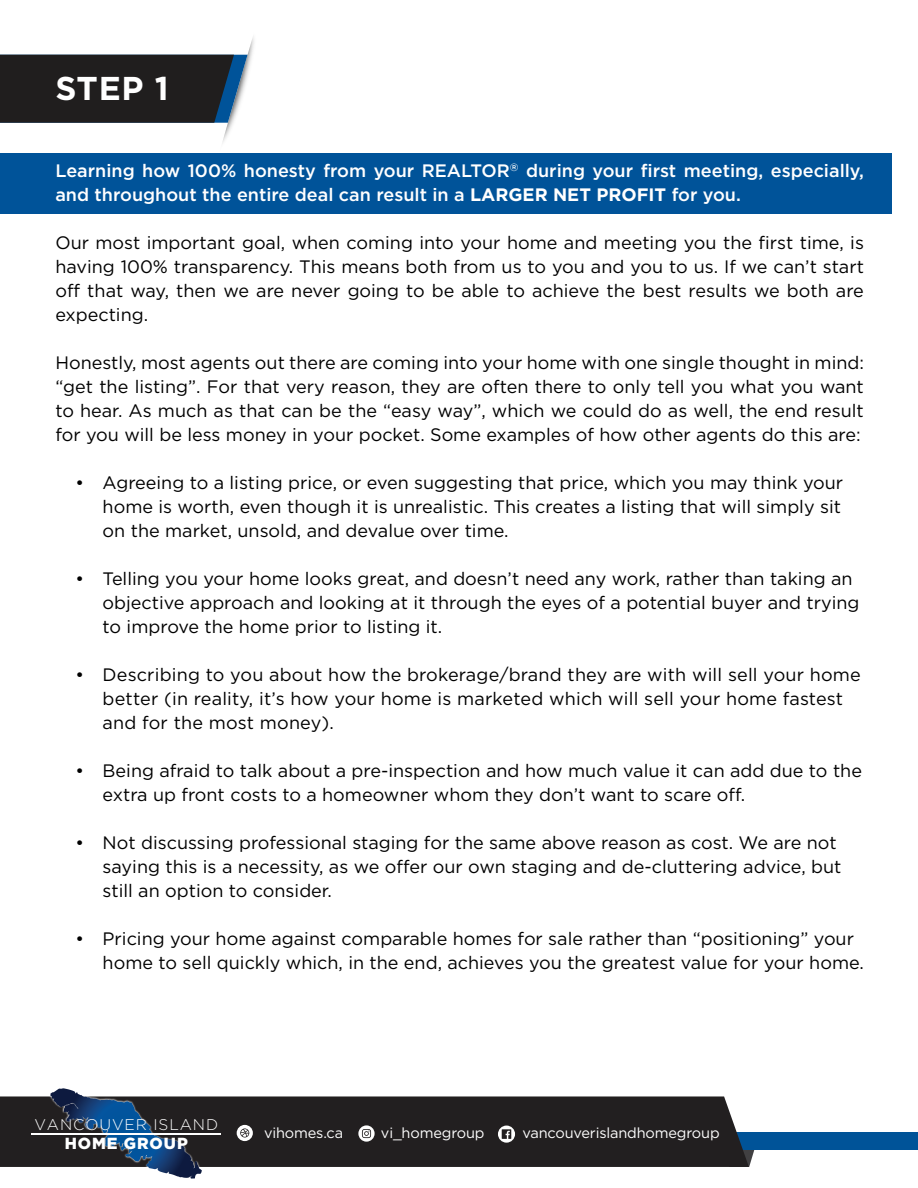
<style>
.page{position:relative;width:918px;height:1188px;background:#fff}
.page>*{position:absolute;margin:0;border:0;box-sizing:border-box;transform-origin:0 0}
.t1{font:700 33px "Gotham Pro";color:#fff}
.t2{font:18px/24px "Gotham Pro";color:#000}
.t3{font:500 18px/24px "Gotham Pro";color:#fff}
.t4{font:900 16.05px "Gotham Pro";letter-spacing:.06em;color:#fff}
.t5{font:300 15.45px "Gotham Pro";letter-spacing:.055em;color:#fff}
.t6{font:14.55px "Gotham Pro";letter-spacing:-.01em;color:#fff}
.s1{font-weight:700}
</style>
<div class="page">
<svg style="left:749px;top:1150px;width:6px;height:17px"></svg>
<div style="left:352px;top:1133px;width:566px;height:17px;background:#005398"></div>
<div style="left:0;top:1096px;width:749px;height:71px;background:#221f20"></div>
<svg style="left:237px;top:1125px;width:16px;height:16px"></svg>
<svg style="left:240px;top:1128px;width:9px;height:10px"></svg>
<svg style="left:358px;top:1125px;width:17px;height:17px"></svg>
<svg style="left:362px;top:1129px;width:9px;height:9px"></svg>
<svg style="left:498px;top:1126px;width:17px;height:17px"></svg>
<svg style="left:502px;top:1129px;width:9px;height:10px"></svg>
<img style="left:48px;top:1096px;width:156px;height:83px">
<svg style="left:50px;top:1088px;width:39px;height:41px;background:#343d54"></svg>
<hr style="left:32px;top:1133px;width:189px;height:1px;background:#fff">
<img style="left:248px;top:37px;width:6px;height:36px">
<svg style="left:0;top:54px;width:248px;height:89px"></svg>
<div style="left:0;top:153px;width:891px;height:61px;background:#005399"></div>
<p class="t1" style="left:55px;top:70px;width:115px">STEP 1</p>
<p class="t3" style="left:55px;top:158px;width:810px">Learning how 100% honesty from your REALTOR<sup>®</sup> during your first meeting, especially, and throughout the entire deal can result in a <span class="s1">LARGER NET PROFIT</span> for you.</p>
<p class="t2" style="left:55px;top:230px;width:810px;text-align:justify">Our most important goal, when coming into your home and meeting you the first time, is having 100% transparency. This means both from us to you and you to us. If we can’t start off that way, then we are never going to be able to achieve the best results we both are expecting.</p>
<p class="t2" style="left:55px;top:350px;width:810px;text-align:justify">Honestly, most agents out there are coming into your home with one single thought in mind: “get the listing”. For that very reason, they are often there to only tell you what you want to hear. As much as that can be the “easy way”, which we could do as well, the end result for you will be less money in your pocket. Some examples of how other agents do this are:</p>
<p class="t2" style="left:103px;top:470px;width:742px;text-indent:-27px">• Agreeing to a listing price, or even suggesting that price, which you may think your home is worth, even though it is unrealistic. This creates a listing that will simply sit on the market, unsold, and devalue over time.</p>
<p class="t2" style="left:103px;top:566px;width:758px;text-indent:-27px">• Telling you your home looks great, and doesn’t need any work, rather than taking an objective approach and looking at it through the eyes of a potential buyer and trying to improve the home prior to listing it.</p>
<p class="t2" style="left:103px;top:662px;width:760px;text-indent:-27px">• Describing to you about how the brokerage/brand they are with will sell your home better (in reality, it’s how your home is marketed which will sell your home fastest and for the most money).</p>
<p class="t2" style="left:103px;top:758px;width:761px;text-indent:-27px">• Being afraid to talk about a pre-inspection and how much value it can add due to the extra up front costs to a homeowner whom they don’t want to scare off.</p>
<p class="t2" style="left:103px;top:830px;width:740px;text-indent:-27px">• Not discussing professional staging for the same above reason as cost. We are not saying this is a necessity, as we offer our own staging and de-cluttering advice, but still an option to consider.</p>
<p class="t2" style="left:103px;top:926px;width:763px;text-indent:-27px">• Pricing your home against comparable homes for sale rather than “positioning” your home to sell quickly which, in the end, achieves you the greatest value for your home.</p>
<p class="t5" style="left:34px;top:1116px;width:185px">VANCOUVER ISLAND</p>
<p class="t4" style="left:65px;top:1134px;width:124px">HOME GROUP</p>
<p class="t6" style="left:264px;top:1125px;width:81px">vihomes.ca</p>
<p class="t6" style="left:381px;top:1125px;width:105px">vi_homegroup</p>
<p class="t6" style="left:522px;top:1125px;width:199px">vancouverislandhomegroup</p>
</div>
